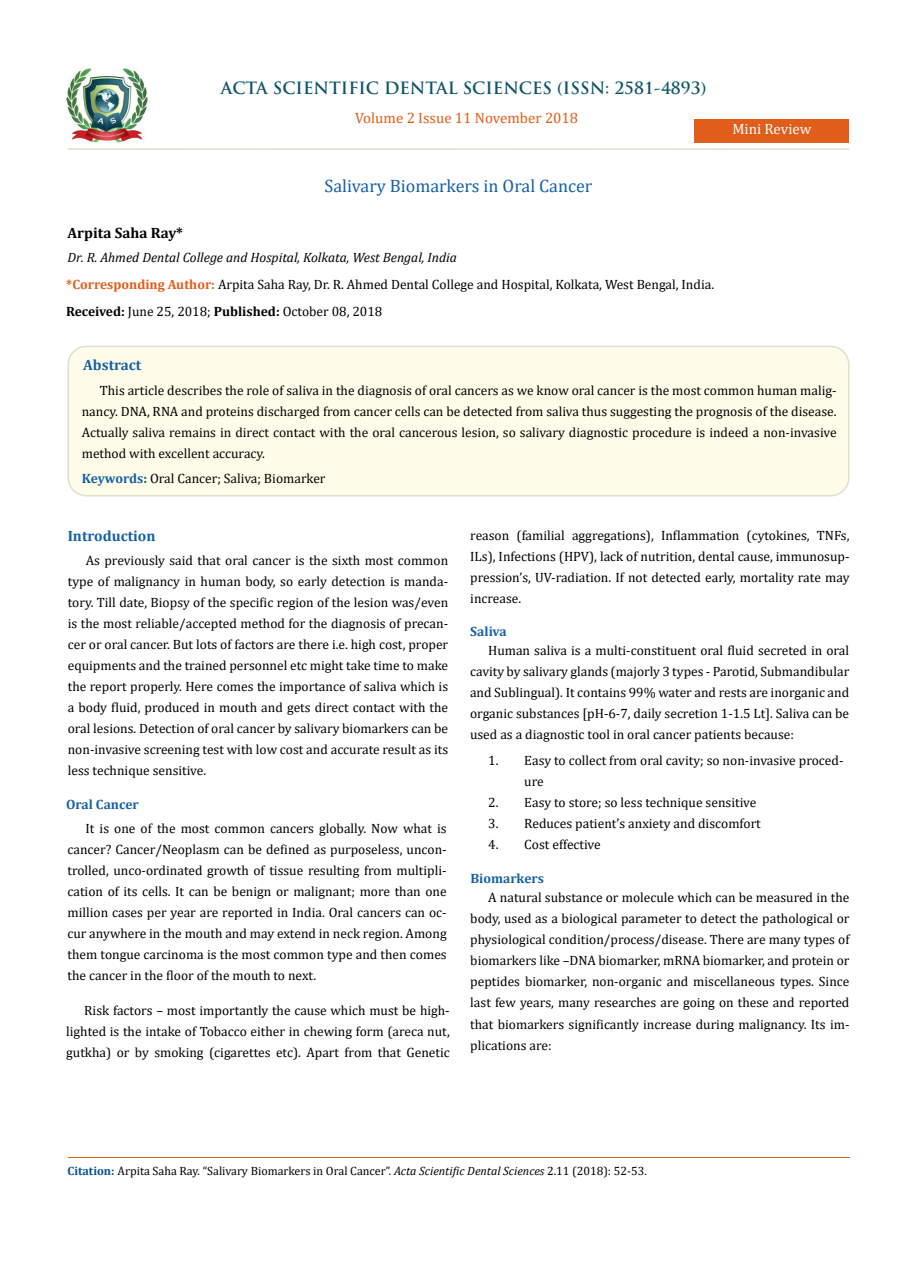
<style>
.page{position:relative;width:917px;height:1262px;background:#fff}
.page>*{position:absolute;margin:0;border:0;box-sizing:border-box;transform-origin:0 0}
.t1{font:18px "Cambria";color:#1560a6}
.t2{font:700 16.5px "Trajan Pro";color:#0e546a}
.t3{font:15px "Cambria";color:#e05d1a}
.t4{font:700 15px "Cambria";color:#1560a6}
.t5{font:700 15px "Cambria";color:#000}
.t6{font:15px "Cambria";color:#fff}
.t7{font:13.5px/21px "Cambria";color:#000;text-align:justify}
.t8{font:700 13.5px "Cambria";color:#1560a6}
.t9{font:12px "Cambria";color:#000}
.s1{font-style:italic}
.s2{font-weight:700;color:#e05d1a}
.s3{font-weight:700}
.s4{font-weight:700;color:#1560a6}
.s5{font-weight:700;color:#0e546a}
.s6{font-weight:700;color:#035089}
</style>
<div class="page">
<img style="left:67px;top:68px;width:80px;height:74px">
<div style="left:694px;top:119px;width:155px;height:23px;background:#e05d1a"></div>
<div style="left:68px;top:346px;width:780px;height:150px;background:#fffde9;border-radius:18px"></div>
<div style="left:67px;top:346px;width:782px;height:150px;border:2px solid #e0dfcd;border-radius:18px"></div>
<hr style="left:67px;top:148px;width:782px;height:2px;background:#e0dfcd">
<hr style="left:68px;top:1157px;width:782px;height:1px;background:#e05d1a">
<p class="t2" style="left:221px;top:77px;width:487px">ACTA SCIENTIFIC DENTAL SCIENCES (ISSN: 2581-4893)</p>
<p class="t3" style="left:355px;top:109px;width:224px">Volume 2 Issue 11 November 2018</p>
<h1 class="t1" style="left:324px;top:175px;width:269px">Salivary Biomarkers in Oral Cancer</h1>
<p class="t5" style="left:67px;top:222px;width:117px">Arpita Saha Ray*</p>
<p class="t7" style="left:66px;top:243px;width:649px;line-height:27px"><span class="s1">Dr. R. Ahmed Dental College and Hospital, Kolkata, West Bengal, India<br></span><span class="s2">*Corresponding Author:</span> Arpita Saha Ray, Dr. R. Ahmed Dental College and Hospital, Kolkata, West Bengal, India.</p>
<p class="t7" style="left:66px;top:300px;width:318px"><span class="s3">Received:</span> June 25, 2018; <span class="s3">Published:</span> October 08, 2018</p>
<p class="t4" style="left:83px;top:354px;width:60px">Abstract</p>
<p class="t6" style="left:732px;top:120px;width:81px">Mini Review</p>
<p class="t7" style="left:82px;top:380px;width:756px;text-indent:18px">This article describes the role of saliva in the diagnosis of oral cancers as we know oral cancer is the most common human malig&shy;nancy. DNA, RNA and proteins discharged from cancer cells can be detected from saliva thus suggesting the prognosis of the disease.<br>Actually saliva remains in direct contact with the oral cancerous lesion, so salivary diagnostic procedure is indeed a non-invasive method with excellent accuracy.</p>
<p class="t7" style="left:82px;top:468px;width:245px"><span class="s4">Keywords</span><span class="s5">:</span> Oral Cancer; Saliva; Biomarker</p>
<p class="t4" style="left:68px;top:525px;width:89px">Introduction</p>
<p class="t7" style="left:68px;top:550px;width:382px;text-indent:18px">As previously said that oral cancer is the sixth most common type of malignancy in human body, so early detection is manda&shy;tory. Till date, Biopsy of the specific region of the lesion was/even is the most reliable/accepted method for the diagnosis of precan&shy;cer or oral cancer. But lots of factors are there i.e. high cost, proper equipments and the trained personnel etc might take time to make the report properly. Here comes the importance of saliva which is a body fluid, produced in mouth and gets direct contact with the oral lesions. Detection of oral cancer by salivary biomarkers can be non-invasive screening test with low cost and accurate result as its less technique sensitive.</p>
<p class="t8" style="left:66px;top:795px;width:74px">Oral Cancer</p>
<p class="t7" style="left:67px;top:818px;width:381px;text-indent:18px">It is one of the most common cancers globally. Now what is cancer? Cancer/Neoplasm can be defined as purposeless, uncon&shy;trolled, unco-ordinated growth of tissue resulting from multipli&shy;cation of its cells. It can be benign or malignant; more than one million cases per year are reported in India. Oral cancers can oc&shy;cur anywhere in the mouth and may extend in neck region. Among them tongue carcinoma is the most common type and then comes the cancer in the floor of the mouth to next.</p>
<p class="t7" style="left:66px;top:999px;width:385px;text-indent:18px">Risk factors – most importantly the cause which must be high&shy;lighted is the intake of Tobacco either in chewing form (areca nut, gutkha) or by smoking (cigarettes etc). Apart from that Genetic</p>
<p class="t7" style="left:470px;top:525px;width:381px">reason (familial aggregations), Inflammation (cytokines, TNFs, ILs), Infections (HPV), lack of nutrition, dental cause, immunosup&shy;pression’s, UV-radiation. If not detected early, mortality rate may increase.</p>
<p class="t8" style="left:470px;top:621px;width:38px">Saliva</p>
<p class="t7" style="left:470px;top:640px;width:381px;text-indent:18px">Human saliva is a multi-constituent oral fluid secreted in oral cavity by salivary glands (majorly 3 types - Parotid, Submandibular and Sublingual). It contains 99% water and rests are inorganic and organic substances [pH-6-7, daily secretion 1-1.5 Lt]. Saliva can be used as a diagnostic tool in oral cancer patients because:</p>
<p class="t7" style="left:524px;top:749px;width:321px;text-indent:-36px">1. Easy to collect from oral cavity; so non-invasive proced&shy;ure</p>
<p class="t7" style="left:488px;top:791px;width:269px">2. Easy to store; so less technique sensitive</p>
<p class="t7" style="left:488px;top:812px;width:274px">3. Reduces patient’s anxiety and discomfort</p>
<p class="t7" style="left:488px;top:833px;width:114px">4. Cost effective</p>
<p class="t8" style="left:470px;top:868px;width:75px">Biomarkers</p>
<p class="t7" style="left:470px;top:887px;width:381px;text-indent:18px">A natural substance or molecule which can be measured in the body, used as a biological parameter to detect the pathological or physiological condition/process/disease. There are many types of biomarkers like –DNA biomarker, mRNA biomarker, and protein or peptides biomarker, non-organic and miscellaneous types. Since last few years, many researches are going on these and reported that biomarkers significantly increase during malignancy. Its im&shy;plications are:</p>
<p class="t9" style="left:67px;top:1164px;width:581px"><span class="s6">Citation:</span> Arpita Saha Ray. “Salivary Biomarkers in Oral Cancer”. <span class="s1">Acta Scientific Dental Sciences</span> 2.11 (2018): 52-53.</p>
</div>
